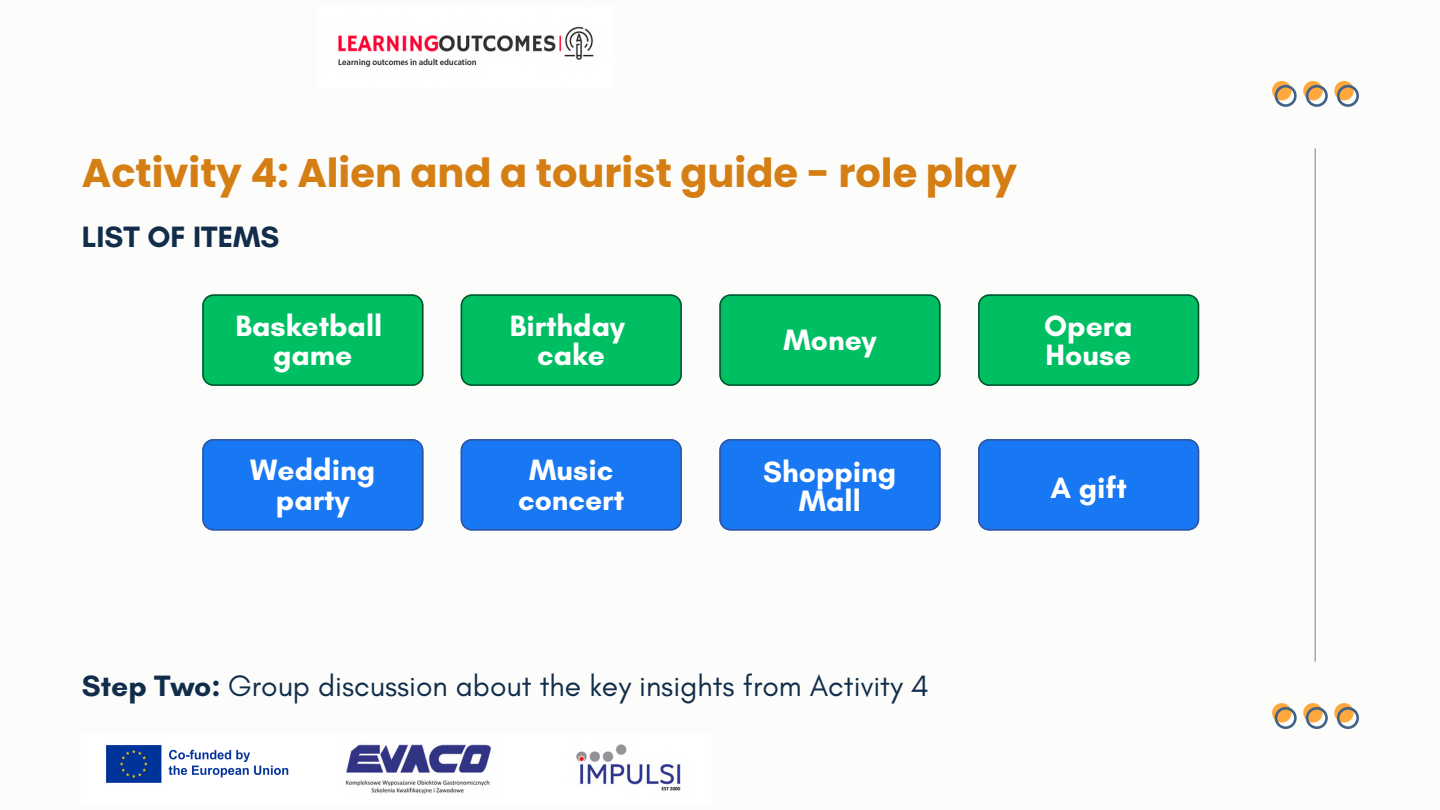
<style>
.page{position:relative;width:1440px;height:810px;background:#fcfcfa}
.page>*{position:absolute;margin:0;border:0;box-sizing:border-box;transform-origin:0 0}
.t1{font:700 40px "Poppins";color:#d47e13}
.t2{font:700 30px/29.2px "Glacial Indifference";color:#fff;text-align:center}
.t3{font:30px "Glacial Indifference";color:#112d4b}
.t4{font:700 30px "Glacial Indifference";color:#112d4b}
.s1{font-weight:700}
</style>
<div class="page">
<svg style="left:1272px;top:703px;width:25px;height:26px"></svg>
<svg style="left:1303px;top:703px;width:25px;height:26px"></svg>
<svg style="left:1334px;top:703px;width:25px;height:26px"></svg>
<svg style="left:1272px;top:81px;width:25px;height:25px"></svg>
<svg style="left:1303px;top:81px;width:25px;height:25px"></svg>
<svg style="left:1334px;top:81px;width:25px;height:25px"></svg>
<hr style="left:1315px;top:148px;width:1px;height:514px;background:#767d84">
<img style="left:338px;top:26px;width:256px;height:41px">
<div style="left:81px;top:734px;width:629px;height:70px;background:#fff"></div>
<img style="left:345px;top:744px;width:146px;height:50px">
<img style="left:576px;top:744px;width:105px;height:47px">
<img style="left:106px;top:745px;width:183px;height:38px">
<div style="left:202px;top:294px;width:221px;height:92px;background:#00bf63"></div>
<div style="left:461px;top:294px;width:221px;height:92px;background:#00bf63"></div>
<div style="left:719px;top:294px;width:222px;height:92px;background:#00bf63"></div>
<div style="left:978px;top:294px;width:221px;height:92px;background:#00bf63"></div>
<div style="left:202px;top:439px;width:221px;height:92px;background:#1877f2"></div>
<div style="left:461px;top:439px;width:221px;height:92px;background:#1877f2"></div>
<div style="left:719px;top:439px;width:222px;height:92px;background:#1877f2"></div>
<div style="left:978px;top:439px;width:221px;height:92px;background:#1877f2"></div>
<p class="t1" style="left:82px;top:145px;width:937px">Activity 4: Alien and a tourist guide - role play</p>
<h3 class="t4" style="left:82px;top:219px;width:199px">LIST OF ITEMS</h3>
<h3 class="t2" style="left:236px;top:311px;width:148px">Basketball game</h3>
<h3 class="t2" style="left:510px;top:311px;width:117px">Birthday cake</h3>
<h3 class="t2" style="left:783px;top:325px;width:95px">Money</h3>
<h3 class="t2" style="left:1044px;top:311px;width:90px;text-align:left">Opera<br>House</h3>
<h3 class="t2" style="left:250px;top:455px;width:126px">Wedding party</h3>
<p class="t2" style="left:518px;top:455px;width:108px">Music concert</p>
<p class="t2" style="left:763px;top:457px;width:135px">Shopping<br>Mall</p>
<p class="t2" style="left:1051px;top:473px;width:78px">A gift</p>
<h3 class="t3" style="left:82px;top:667px;width:849px"><span class="s1">Step Two:</span> Group discussion about the key insights from Activity 4</h3>
</div>
